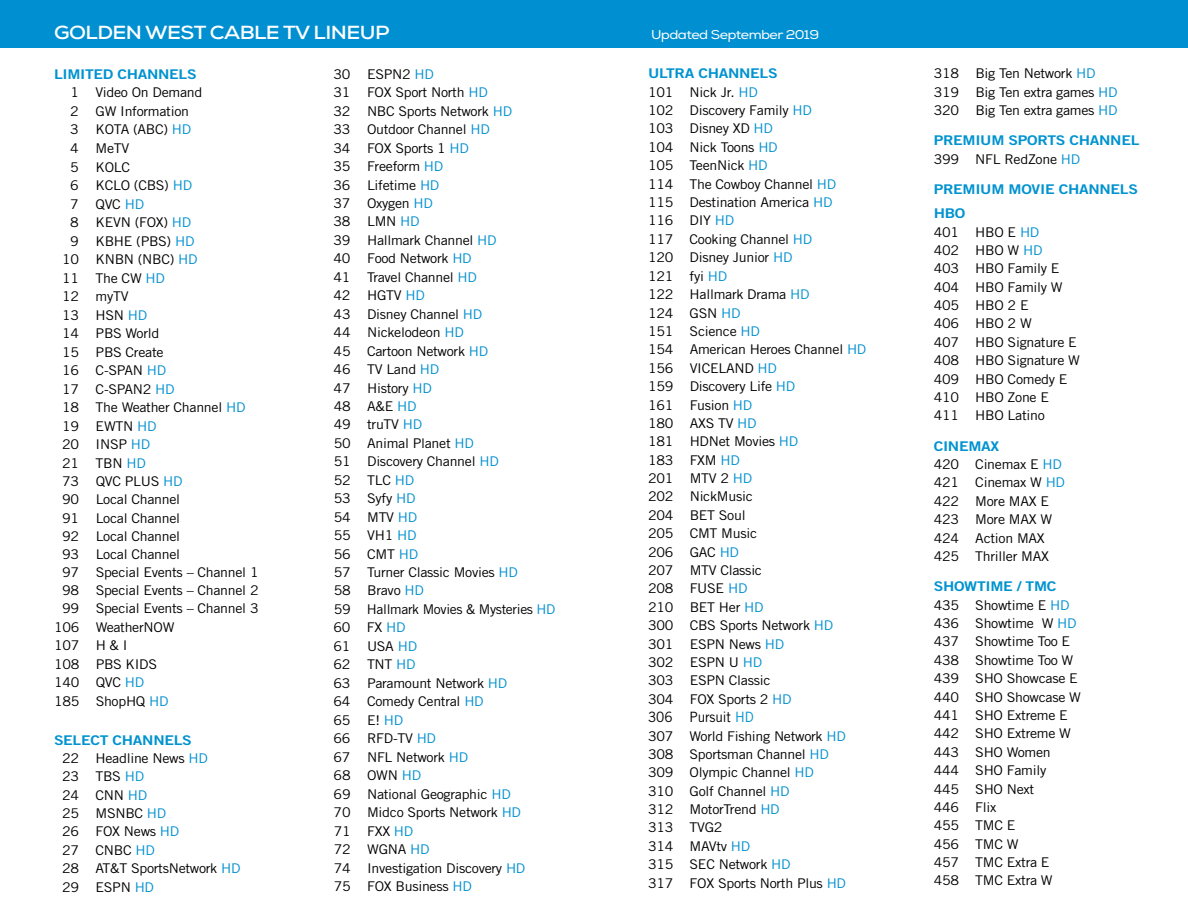
<style>
.page{position:relative;width:1188px;height:918px;background:#fff}
.page>*{position:absolute;margin:0;border:0;box-sizing:border-box;transform-origin:0 0}
.t1{font:700 18.9px "Nexa";letter-spacing:-.025em;color:#fff;scale:1.11 1}
.t2{font:14.25px "Trade Gothic LT Pro";letter-spacing:-.005em;color:#000;scale:.95 1}
.t3{font:13.35px/18.5px "Trade Gothic LT Pro";letter-spacing:-.02em;color:#000;scale:1.06 1}
.t4{font:13.35px/24px "Trade Gothic LT Pro Bd 2";letter-spacing:-.02em;color:#0093d0;scale:1.18 1}
.t5{font:12.15px "Nexa";letter-spacing:-.04em;color:#fff;scale:1.11 1}
.s1{color:#0090d1}
.s2{color:#0093d0}
</style>
<div class="page">
<div style="left:0;top:0;width:1188px;height:48px;background:#0090d1"></div>
<h1 class="t1" style="left:54px;top:20px;width:304px">GOLDEN WEST CABLE TV LINEUP</h1>
<p class="t5" style="left:651px;top:27px;width:153px">Updated September 2019</p>
<p class="t4" style="left:54px;top:62px;width:122px">LIMITED CHANNELS</p>
<p class="t3" style="left:71px;top:83px;width:126px">1 Video On Demand</p>
<p class="t3" style="left:70px;top:102px;width:114px">2 GW Information</p>
<p class="t3" style="left:70px;top:120px;width:116px">3 KOTA (ABC) <span class="s1">HD</span></p>
<p class="t3" style="left:70px;top:139px;width:57px">4 MeTV</p>
<p class="t3" style="left:70px;top:157px;width:58px">5 KOLC</p>
<p class="t3" style="left:70px;top:176px;width:117px">6 KCLO (CBS) <span class="s1">HD</span></p>
<p class="t3" style="left:70px;top:194px;width:71px">7 QVC <span class="s1">HD</span></p>
<p class="t3" style="left:70px;top:213px;width:116px">8 KEVN (FOX) <span class="s1">HD</span></p>
<p class="t3" style="left:70px;top:231px;width:119px">9 KBHE (PBS) <span class="s1">HD</span></p>
<p class="t3" style="left:62px;top:250px;width:129px">10 KNBN (NBC) <span class="s1">HD</span></p>
<p class="t3" style="left:62px;top:269px;width:99px">11 The CW <span class="s1">HD</span></p>
<p class="t3" style="left:62px;top:287px;width:64px">12 myTV</p>
<p class="t3" style="left:62px;top:306px;width:82px">13 HSN <span class="s1">HD</span></p>
<p class="t3" style="left:62px;top:324px;width:93px">14 PBS World</p>
<p class="t3" style="left:62px;top:343px;width:97px">15 PBS Create</p>
<p class="t3" style="left:62px;top:361px;width:100px">16 C-SPAN <span class="s1">HD</span></p>
<p class="t3" style="left:62px;top:380px;width:108px">17 C-SPAN2 <span class="s1">HD</span></p>
<p class="t3" style="left:62px;top:398px;width:174px">18 The Weather Channel <span class="s1">HD</span></p>
<p class="t3" style="left:62px;top:417px;width:91px">19 EWTN <span class="s1">HD</span></p>
<p class="t3" style="left:62px;top:435px;width:85px">20 INSP <span class="s1">HD</span></p>
<p class="t3" style="left:62px;top:454px;width:80px">21 TBN <span class="s1">HD</span></p>
<p class="t3" style="left:62px;top:472px;width:115px">73 QVC PLUS <span class="s1">HD</span></p>
<p class="t3" style="left:62px;top:490px;width:113px">90 Local Channel</p>
<p class="t3" style="left:62px;top:508px;width:113px">91 Local Channel</p>
<p class="t3" style="left:62px;top:526px;width:113px">92 Local Channel</p>
<p class="t3" style="left:62px;top:544px;width:113px">93 Local Channel</p>
<p class="t3" style="left:62px;top:562px;width:187px">97 Special Events – Channel 1</p>
<p class="t3" style="left:62px;top:580px;width:187px">98 Special Events – Channel 2</p>
<p class="t3" style="left:62px;top:599px;width:187px">99 Special Events – Channel 3</p>
<p class="t3" style="left:54px;top:617px;width:115px">106 WeatherNOW</p>
<p class="t3" style="left:54px;top:636px;width:71px">107 H &amp; I</p>
<p class="t3" style="left:54px;top:655px;width:99px">108 PBS KIDS</p>
<p class="t3" style="left:54px;top:673px;width:87px">140 QVC <span class="s1">HD</span></p>
<p class="t3" style="left:54px;top:692px;width:110px">185 ShopHQ <span class="s1">HD</span></p>
<p class="t4" style="left:54px;top:728px;width:118px">SELECT CHANNELS</p>
<p class="t3" style="left:62px;top:749px;width:170px">22 Headline News <span class="s1">HD<br></span>23 TBS <span class="s1">HD<br></span>24 CNN <span class="s1">HD<br></span>25 MSNBC <span class="s1">HD<br></span>26 FOX News <span class="s1">HD<br></span>27 CNBC <span class="s1">HD<br></span>28 AT&amp;T SportsNetwork <span class="s1">HD<br></span>29 ESPN <span class="s1">HD</span></p>
<p class="t3" style="left:334px;top:65px;width:211px">30 ESPN2 <span class="s1">HD<br></span>31 FOX Sport North <span class="s1">HD<br></span>32 NBC Sports Network <span class="s1">HD<br></span>33 Outdoor Channel <span class="s1">HD<br></span>34 FOX Sports 1 <span class="s1">HD<br></span>35 Freeform <span class="s1">HD<br></span>36 Lifetime <span class="s1">HD<br></span>37 Oxygen <span class="s1">HD<br></span>38 LMN <span class="s1">HD<br></span>39 Hallmark Channel <span class="s1">HD<br></span>40 Food Network <span class="s1">HD<br></span>41 Travel Channel <span class="s1">HD<br></span>42 HGTV <span class="s1">HD<br></span>43 Disney Channel <span class="s1">HD<br></span>44 Nickelodeon <span class="s1">HD<br></span>45 Cartoon Network <span class="s1">HD<br></span>46 TV Land <span class="s1">HD<br></span>47 History <span class="s1">HD<br></span>48 A&amp;E <span class="s1">HD<br></span>49 truTV <span class="s1">HD<br></span>50 Animal Planet <span class="s1">HD<br></span>51 Discovery Channel <span class="s1">HD<br></span>52 TLC <span class="s1">HD<br></span>53 Syfy <span class="s1">HD<br></span>54 MTV <span class="s1">HD<br></span>55 VH1 <span class="s1">HD<br></span>56 CMT <span class="s1">HD<br></span>57 Turner Classic Movies <span class="s1">HD<br></span>58 Bravo <span class="s1">HD<br></span>59 Hallmark Movies &amp; Mysteries <span class="s1">HD<br></span>60 FX <span class="s1">HD<br></span>61 USA <span class="s1">HD<br></span>62 TNT <span class="s1">HD<br></span>63 Paramount Network <span class="s2">HD<br></span>64 Comedy Central <span class="s1">HD<br></span>65 E! <span class="s1">HD<br></span>66 RFD-TV <span class="s1">HD<br></span>67 NFL Network <span class="s1">HD<br></span>68 OWN <span class="s1">HD<br></span>69 National Geographic <span class="s1">HD<br></span>70 Midco Sports Network <span class="s1">HD<br></span>71 FXX <span class="s1">HD<br></span>72 WGNA <span class="s1">HD<br></span>74 Investigation Discovery <span class="s1">HD<br></span>75 FOX Business <span class="s1">HD</span></p>
<p class="t4" style="left:648px;top:61px;width:111px">ULTRA CHANNELS</p>
<p class="t3" style="left:648px;top:83px;width:208px">101 Nick Jr. <span class="s1">HD<br></span>102 Discovery Family <span class="s1">HD<br></span>103 Disney XD <span class="s1">HD<br></span>104 Nick Toons <span class="s1">HD<br></span>105 TeenNick <span class="s1">HD<br></span>114 The Cowboy Channel <span class="s1">HD<br></span>115 Destination America <span class="s1">HD<br></span>116 DIY <span class="s1">HD<br></span>117 Cooking Channel <span class="s1">HD<br></span>120 Disney Junior <span class="s1">HD<br></span>121 fyi <span class="s1">HD<br></span>122 Hallmark Drama <span class="s2">HD<br></span>124 GSN <span class="s1">HD<br></span>151 Science <span class="s1">HD<br></span>154 American Heroes Channel <span class="s1">HD<br></span>156 VICELAND <span class="s1">HD<br></span>159 Discovery Life <span class="s1">HD<br></span>161 Fusion <span class="s1">HD<br></span>180 AXS TV <span class="s1">HD<br></span>181 HDNet Movies <span class="s1">HD<br></span>183 FXM <span class="s1">HD<br></span>201 MTV 2 <span class="s1">HD<br></span>202 NickMusic<br>204 BET Soul<br>205 CMT Music<br>206 GAC <span class="s1">HD<br></span>207 MTV Classic<br>208 FUSE <span class="s1">HD<br></span>210 BET Her <span class="s1">HD<br></span>300 CBS Sports Network <span class="s1">HD<br></span>301 ESPN News <span class="s1">HD<br></span>302 ESPN U <span class="s1">HD<br></span>303 ESPN Classic<br>304 FOX Sports 2 <span class="s1">HD</span></p>
<p class="t2" style="left:648px;top:709px;width:113px">306 Pursuit <span class="s2">HD</span></p>
<p class="t3" style="left:648px;top:726px;width:188px">307 World Fishing Network <span class="s1">HD<br></span>308 Sportsman Channel <span class="s1">HD<br></span>309 Olympic Channel <span class="s1">HD<br></span>310 Golf Channel <span class="s1">HD<br></span>312 MotorTrend <span class="s1">HD<br></span>313 TVG2<br>314 MAVtv <span class="s1">HD<br></span>315 SEC Network <span class="s1">HD<br></span>317 FOX Sports North Plus <span class="s1">HD</span></p>
<p class="t3" style="left:934px;top:64px;width:175px">318 Big Ten Network <span class="s1">HD<br></span>319 Big Ten extra games <span class="s1">HD<br></span>320 Big Ten extra games <span class="s1">HD</span></p>
<p class="t4" style="left:934px;top:128px;width:176px">PREMIUM SPORTS CHANNEL</p>
<p class="t3" style="left:934px;top:150px;width:140px">399 NFL RedZone <span class="s1">HD</span></p>
<p class="t4" style="left:934px;top:177px;width:175px">PREMIUM MOVIE CHANNELS<br>HBO</p>
<p class="t3" style="left:934px;top:222px;width:139px">401 HBO E <span class="s1">HD<br></span>402 HBO W <span class="s1">HD<br></span>403 HBO Family E<br>404 HBO Family W<br>405 HBO 2 E<br>406 HBO 2 W<br>407 HBO Signature E<br>408 HBO Signature W<br>409 HBO Comedy E<br>410 HBO Zone E<br>411 HBO Latino</p>
<p class="t4" style="left:934px;top:434px;width:57px">CINEMAX</p>
<p class="t3" style="left:934px;top:455px;width:125px">420 Cinemax E <span class="s1">HD<br></span>421 Cinemax W <span class="s1">HD<br></span>422 More MAX E<br>423 More MAX W<br>424 Action MAX<br>425 Thriller MAX</p>
<p class="t4" style="left:934px;top:574px;width:106px">SHOWTIME / TMC</p>
<p class="t3" style="left:934px;top:596px;width:140px">435 Showtime E <span class="s1">HD<br></span>436 Showtime W <span class="s1">HD<br></span>437 Showtime Too E<br>438 Showtime Too W<br>439 SHO Showcase E<br>440 SHO Showcase W<br>441 SHO Extreme E<br>442 SHO Extreme W<br>443 SHO Women<br>444 SHO Family<br>445 SHO Next<br>446 Flix<br>455 TMC E<br>456 TMC W<br>457 TMC Extra E<br>458 TMC Extra W</p>
</div>
